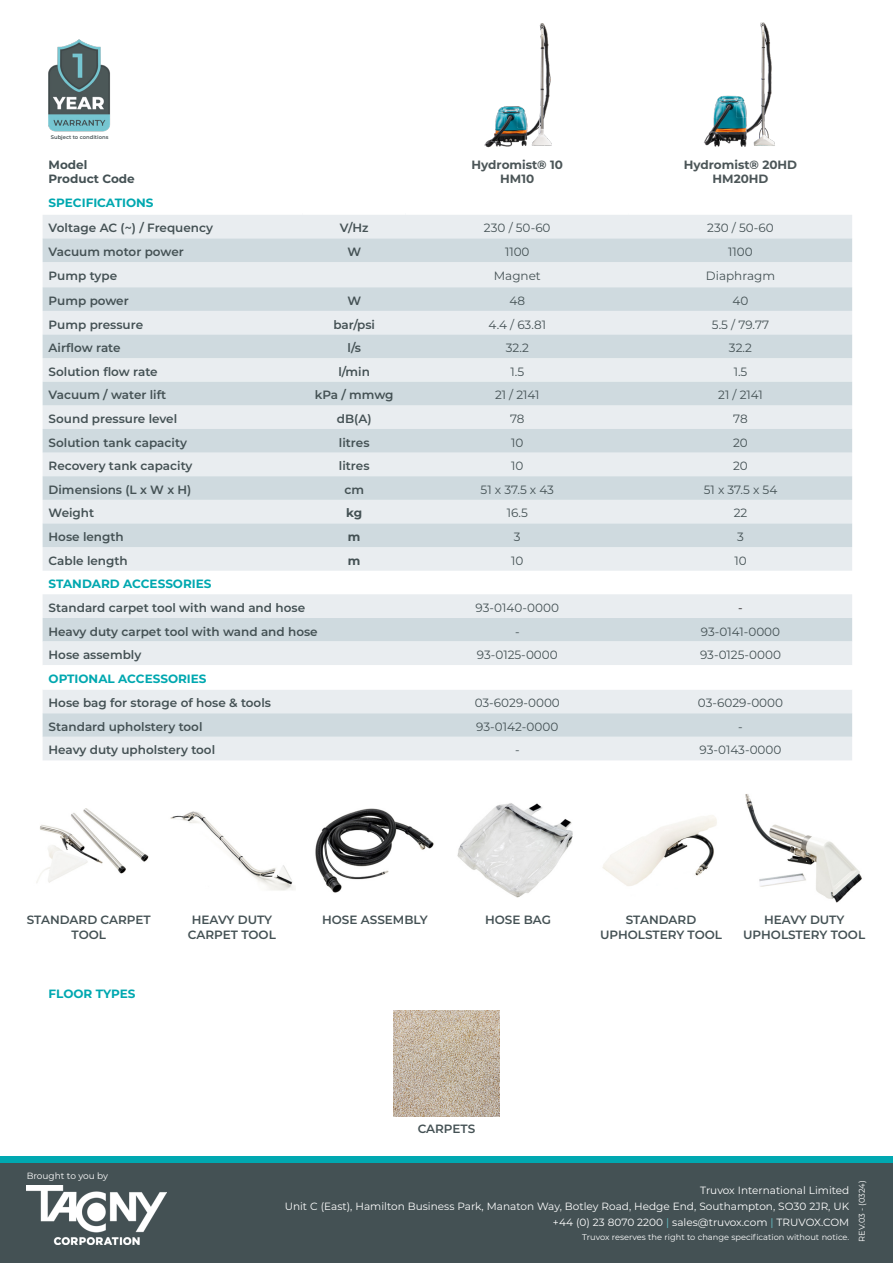
<style>
.page{position:relative;width:893px;height:1263px;background:#fff}
.page>*{position:absolute;margin:0;border:0;box-sizing:border-box;transform-origin:0 0}
.t1{font:600 12px/14.4px "Montserrat";color:#445154;text-align:center}
.t2{font:12px "Montserrat";color:#445154}
.t3{font:700 12px "Montserrat";color:#00a8b0}
.t4{font:700 12px "Montserrat";color:#4c5658}
.t5{font:700 12px "Montserrat";color:#445154}
.t6{font:12px "Montserrat";color:#231f20}
.t7{font:10.5px "Montserrat";color:#fff}
.t8{font:9px "Montserrat";color:#fff}
.t9{font:8.25px "Montserrat";color:#fff}
.t10{font:600 5.25px "Montserrat";color:#445154}
.s1{color:#6ac7ce}
</style>
<div class="page">
<img style="left:704px;top:22px;width:71px;height:125px">
<div style="left:0;top:1160px;width:893px;height:103px;background:#445154"></div>
<img style="left:27px;top:1185px;width:140px;height:59px">
<img style="left:393px;top:1010px;width:107px;height:106px">
<div style="left:43px;top:215px;width:809px;height:72px;background:#e9edf0"></div>
<div style="left:43px;top:238px;width:809px;height:24px;background:#cfdadf"></div>
<svg style="left:43px;top:287px;width:809px;height:284px;background:#dce3e7"></svg>
<svg style="left:43px;top:594px;width:809px;height:166px;background:#e0e6ea"></svg>
<svg style="left:43px;top:665px;width:809px;height:25px"></svg>
<div style="left:0;top:1156px;width:893px;height:7px;background:#00a8b1"></div>
<img style="left:48px;top:39px;width:63px;height:93px">
<img style="left:484px;top:23px;width:68px;height:125px">
<img style="left:457px;top:803px;width:116px;height:95px">
<img style="left:315px;top:808px;width:119px;height:85px">
<img style="left:170px;top:811px;width:124px;height:80px">
<img style="left:602px;top:815px;width:115px;height:71px">
<img style="left:36px;top:808px;width:113px;height:75px">
<img style="left:745px;top:794px;width:117px;height:109px">
<p class="t10" style="left:51px;top:133px;width:59px">Subject to conditions</p>
<p class="t5" style="left:49px;top:156px;width:40px">Model</p>
<p class="t5" style="left:49px;top:170px;width:88px">Product Code</p>
<p class="t4" style="left:472px;top:156px;width:93px">Hydromist® 10</p>
<p class="t4" style="left:500px;top:170px;width:36px">HM10</p>
<p class="t4" style="left:684px;top:156px;width:115px">Hydromist® 20HD</p>
<p class="t4" style="left:712px;top:170px;width:57px">HM20HD</p>
<p class="t3" style="left:49px;top:194px;width:106px">SPECIFICATIONS</p>
<p class="t1" style="left:49px;top:220px;width:166px">Voltage AC (~) / Frequency</p>
<p class="t1" style="left:340px;top:220px;width:30px">V/Hz</p>
<p class="t2" style="left:484px;top:220px;width:68px">230 / 50-60</p>
<p class="t2" style="left:707px;top:220px;width:68px">230 / 50-60</p>
<p class="t1" style="left:49px;top:244px;width:137px">Vacuum motor power</p>
<p class="t1" style="left:347px;top:244px;width:15px">W</p>
<p class="t2" style="left:505px;top:243px;width:26px">1100</p>
<p class="t2" style="left:728px;top:243px;width:26px">1100</p>
<p class="t1" style="left:49px;top:268px;width:70px">Pump type</p>
<p class="t2" style="left:494px;top:267px;width:49px">Magnet</p>
<p class="t2" style="left:706px;top:267px;width:71px">Diaphragm</p>
<p class="t1" style="left:49px;top:293px;width:82px">Pump power</p>
<p class="t1" style="left:347px;top:293px;width:15px">W</p>
<p class="t2" style="left:509px;top:292px;width:17px">48</p>
<p class="t2" style="left:733px;top:292px;width:17px">40</p>
<p class="t1" style="left:49px;top:316px;width:96px">Pump pressure</p>
<p class="t1" style="left:333px;top:316px;width:43px">bar/psi</p>
<p class="t2" style="left:488px;top:316px;width:59px">4.4 / 63.81</p>
<p class="t2" style="left:712px;top:316px;width:59px">5.5 / 79.77</p>
<p class="t1" style="left:49px;top:340px;width:74px">Airflow rate</p>
<p class="t1" style="left:348px;top:340px;width:15px">l/s</p>
<p class="t2" style="left:506px;top:340px;width:25px">32.2</p>
<p class="t2" style="left:729px;top:340px;width:25px">32.2</p>
<p class="t1" style="left:49px;top:364px;width:111px">Solution flow rate</p>
<p class="t1" style="left:338px;top:364px;width:33px">l/min</p>
<p class="t2" style="left:510px;top:363px;width:15px">1.5</p>
<p class="t2" style="left:734px;top:363px;width:15px">1.5</p>
<p class="t1" style="left:49px;top:387px;width:119px">Vacuum / water lift</p>
<p class="t1" style="left:315px;top:387px;width:80px">kPa / mmwg</p>
<p class="t2" style="left:495px;top:387px;width:46px">21 / 2141</p>
<p class="t2" style="left:718px;top:387px;width:46px">21 / 2141</p>
<p class="t1" style="left:49px;top:411px;width:130px">Sound pressure level</p>
<p class="t1" style="left:337px;top:411px;width:36px">dB(A)</p>
<p class="t2" style="left:510px;top:410px;width:16px">78</p>
<p class="t2" style="left:733px;top:410px;width:16px">78</p>
<p class="t1" style="left:49px;top:435px;width:140px">Solution tank capacity</p>
<p class="t1" style="left:339px;top:435px;width:32px">litres</p>
<p class="t2" style="left:511px;top:434px;width:14px">10</p>
<p class="t2" style="left:733px;top:434px;width:16px">20</p>
<p class="t1" style="left:49px;top:458px;width:145px">Recovery tank capacity</p>
<p class="t1" style="left:339px;top:458px;width:32px">litres</p>
<p class="t2" style="left:511px;top:458px;width:14px">10</p>
<p class="t2" style="left:733px;top:458px;width:16px">20</p>
<p class="t1" style="left:49px;top:482px;width:144px">Dimensions (L x W x H)</p>
<p class="t1" style="left:344px;top:482px;width:21px">cm</p>
<p class="t2" style="left:481px;top:481px;width:75px">51 x 37.5 x 43</p>
<p class="t2" style="left:704px;top:481px;width:75px">51 x 37.5 x 54</p>
<p class="t1" style="left:49px;top:505px;width:47px">Weight</p>
<p class="t5" style="left:346px;top:504px;width:18px">kg</p>
<p class="t2" style="left:507px;top:505px;width:23px">16.5</p>
<p class="t2" style="left:734px;top:505px;width:15px">22</p>
<p class="t1" style="left:49px;top:529px;width:77px">Hose length</p>
<p class="t5" style="left:348px;top:528px;width:14px">m</p>
<p class="t2" style="left:514px;top:529px;width:8px">3</p>
<p class="t2" style="left:737px;top:529px;width:8px">3</p>
<p class="t1" style="left:49px;top:553px;width:81px">Cable length</p>
<p class="t5" style="left:348px;top:552px;width:14px">m</p>
<p class="t2" style="left:511px;top:552px;width:14px">10</p>
<p class="t2" style="left:734px;top:552px;width:14px">10</p>
<p class="t3" style="left:49px;top:575px;width:164px">STANDARD ACCESSORIES</p>
<p class="t1" style="left:49px;top:600px;width:258px">Standard carpet tool with wand and hose</p>
<p class="t2" style="left:476px;top:599px;width:85px">93-0140-0000</p>
<p class="t6" style="left:738px;top:599px;width:6px">-</p>
<p class="t1" style="left:49px;top:623px;width:271px">Heavy duty carpet tool with wand and hose</p>
<p class="t2" style="left:515px;top:623px;width:6px">-</p>
<p class="t2" style="left:701px;top:623px;width:81px">93-0141-0000</p>
<p class="t1" style="left:49px;top:647px;width:94px">Hose assembly</p>
<p class="t2" style="left:477px;top:647px;width:82px">93-0125-0000</p>
<p class="t2" style="left:700px;top:647px;width:82px">93-0125-0000</p>
<p class="t3" style="left:49px;top:670px;width:160px">OPTIONAL ACCESSORIES</p>
<p class="t1" style="left:49px;top:695px;width:224px">Hose bag for storage of hose &amp; tools</p>
<p class="t2" style="left:475px;top:695px;width:87px">03-6029-0000</p>
<p class="t2" style="left:698px;top:695px;width:87px">03-6029-0000</p>
<p class="t1" style="left:49px;top:719px;width:155px">Standard upholstery tool</p>
<p class="t2" style="left:476px;top:718px;width:83px">93-0142-0000</p>
<p class="t2" style="left:738px;top:718px;width:6px">-</p>
<p class="t1" style="left:49px;top:742px;width:168px">Heavy duty upholstery tool</p>
<p class="t2" style="left:515px;top:742px;width:6px">-</p>
<p class="t2" style="left:700px;top:742px;width:83px">93-0143-0000</p>
<p class="t1" style="left:27px;top:912px;width:125px">STANDARD CARPET<br>TOOL</p>
<p class="t1" style="left:764px;top:912px;width:82px">HEAVY DUTY</p>
<p class="t1" style="left:192px;top:912px;width:82px">HEAVY DUTY</p>
<p class="t1" style="left:322px;top:912px;width:107px">HOSE ASSEMBLY</p>
<p class="t1" style="left:485px;top:912px;width:67px">HOSE BAG</p>
<p class="t1" style="left:188px;top:926px;width:89px">CARPET TOOL</p>
<p class="t1" style="left:626px;top:912px;width:72px">STANDARD</p>
<p class="t1" style="left:600px;top:926px;width:124px">UPHOLSTERY TOOL</p>
<p class="t1" style="left:743px;top:926px;width:124px">UPHOLSTERY TOOL</p>
<p class="t3" style="left:49px;top:985px;width:88px">FLOOR TYPES</p>
<p class="t8" style="left:27px;top:1170px;width:83px">Brought to you by</p>
<p class="t1" style="left:418px;top:1121px;width:59px">CARPETS</p>
<p class="t7" style="left:700px;top:1183px;width:151px">Truvox International Limited</p>
<p class="t7" style="left:285px;top:1199px;width:566px">Unit C (East), Hamilton Business Park, Manaton Way, Botley Road, Hedge End, Southampton, SO30 2JR, UK</p>
<p class="t7" style="left:553px;top:1215px;width:298px">+44 (0) 23 8070 2200 <span class="s1">|</span> sales@truvox.com <span class="s1">|</span> TRUVOX.COM</p>
<p class="t9" style="left:582px;top:1231px;width:269px">Truvox reserves the right to change specification without notice.</p>
<p class="t9" style="left:856px;top:1242px;width:63px;rotate:-90deg">REV.03 - (0324)</p>
</div>
